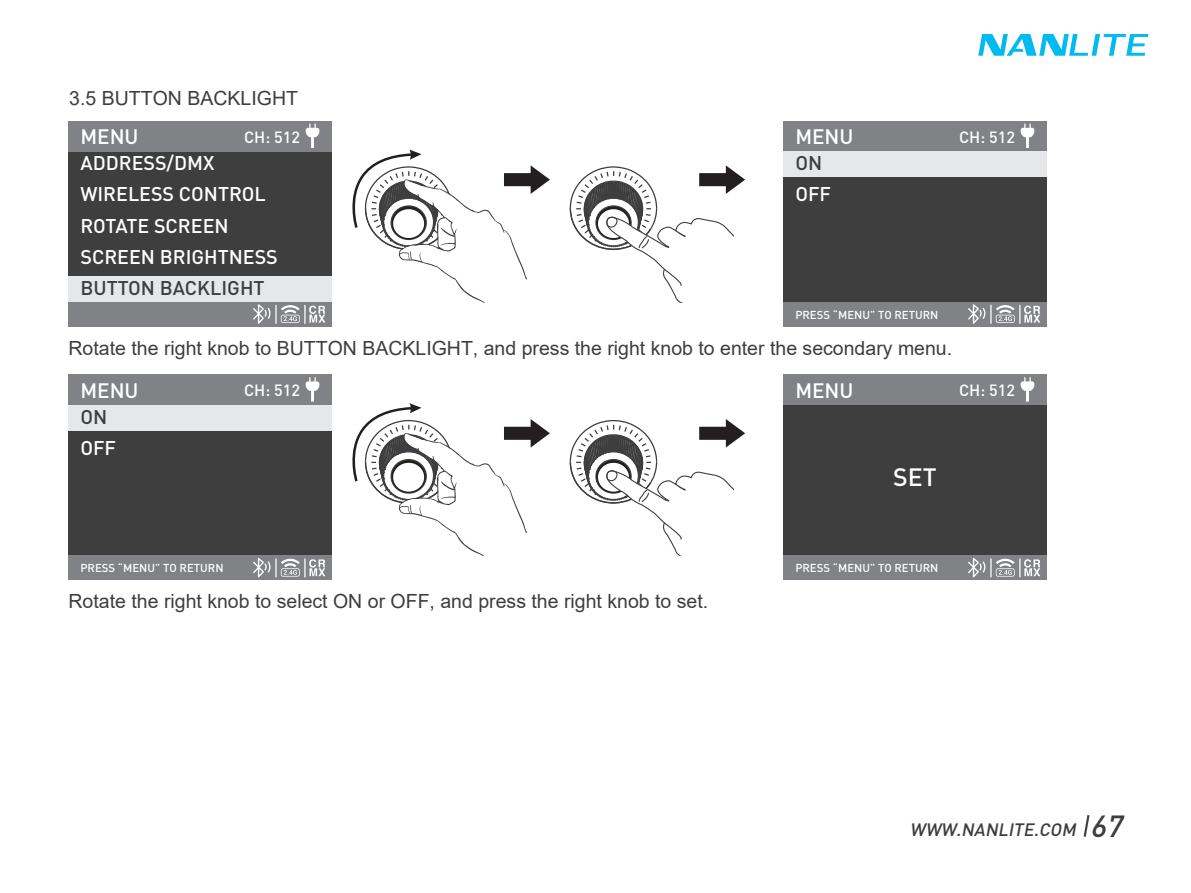
<style>
.page{position:relative;width:1191px;height:893px;background:#fff}
.page>*{position:absolute;margin:0;border:0;box-sizing:border-box;transform-origin:0 0}
.t1{font:500 24.9px "DIN Pro";color:#fff}
.t2{font:500 20.7px "DIN Pro";color:#fff}
.t3{font:19.5px "Arial";color:#3e3e3f}
.t4{font:500 19.5px/31.5px "DIN Pro";color:#fff}
.t5{font:500 19.5px "DIN Pro";color:#3e3e3f}
.t6{font:italic 500 17.7px "DIN Pro";color:#3e3e3f}
.t7{font:500 16.2px "DIN Pro";color:#fff}
.t8{font:500 11.4px "DIN Pro";color:#fff}
.s1{font-size:30.3px}
</style>
<div class="page">
<svg style="left:352px;top:150px;width:198px;height:152px"></svg>
<svg style="left:569px;top:165px;width:176px;height:137px"></svg>
<svg style="left:352px;top:403px;width:198px;height:153px"></svg>
<svg style="left:569px;top:419px;width:176px;height:137px"></svg>
<div style="left:68px;top:121px;width:264px;height:205px;background:#3e3e3f"></div>
<div style="left:68px;top:121px;width:264px;height:30px;background:#808285"></div>
<svg style="left:306px;top:124px;width:13px;height:24px"></svg>
<div style="left:68px;top:277px;width:264px;height:25px;background:#e6e7e9"></div>
<div style="left:68px;top:302px;width:264px;height:24px;background:#808285"></div>
<svg style="left:253px;top:304px;width:72px;height:20px"></svg>
<div style="left:783px;top:121px;width:263px;height:205px;background:#3e3e3f"></div>
<div style="left:783px;top:121px;width:263px;height:30px;background:#808285"></div>
<svg style="left:1020px;top:124px;width:14px;height:24px"></svg>
<div style="left:783px;top:151px;width:263px;height:25px;background:#e6e7e9"></div>
<div style="left:783px;top:302px;width:263px;height:24px;background:#808285"></div>
<svg style="left:968px;top:304px;width:72px;height:20px"></svg>
<div style="left:68px;top:375px;width:264px;height:205px;background:#3e3e3f"></div>
<div style="left:68px;top:375px;width:264px;height:30px;background:#808285"></div>
<svg style="left:306px;top:377px;width:13px;height:25px"></svg>
<div style="left:68px;top:405px;width:264px;height:25px;background:#e6e7e9"></div>
<div style="left:68px;top:556px;width:264px;height:24px;background:#808285"></div>
<svg style="left:253px;top:558px;width:72px;height:19px"></svg>
<div style="left:783px;top:375px;width:263px;height:205px;background:#3e3e3f"></div>
<div style="left:783px;top:375px;width:263px;height:30px;background:#808285"></div>
<svg style="left:1020px;top:377px;width:14px;height:25px"></svg>
<div style="left:783px;top:556px;width:263px;height:24px;background:#808285"></div>
<svg style="left:968px;top:558px;width:72px;height:19px"></svg>
<svg style="left:1083px;top:815px;width:7px;height:22px"></svg>
<svg style="left:978px;top:34px;width:170px;height:22px"></svg>
<p class="t3" style="left:69px;top:85px;width:230px">3.5 BUTTON BACKLIGHT</p>
<p class="t2" style="left:80px;top:123px;width:60px">MENU</p>
<p class="t7" style="left:244px;top:126px;width:57px">CH: 512</p>
<p class="t4" style="left:80px;top:146px;width:199px">ADDRESS/DMX<br>WIRELESS CONTROL<br>ROTATE SCREEN<br>SCREEN BRIGHTNESS</p>
<p class="t5" style="left:80px;top:275px;width:186px">BUTTON BACKLIGHT</p>
<p class="t2" style="left:795px;top:123px;width:60px">MENU</p>
<p class="t7" style="left:959px;top:126px;width:57px">CH: 512</p>
<p class="t5" style="left:795px;top:150px;width:28px">ON</p>
<p class="t4" style="left:795px;top:178px;width:37px">OFF</p>
<p class="t8" style="left:795px;top:307px;width:145px">PRESS “MENU” TO RETURN</p>
<p class="t3" style="left:69px;top:335px;width:885px">Rotate the right knob to BUTTON BACKLIGHT, and press the right knob to enter the secondary menu.</p>
<p class="t2" style="left:80px;top:376px;width:60px">MENU</p>
<p class="t7" style="left:244px;top:380px;width:57px">CH: 512</p>
<p class="t5" style="left:80px;top:403px;width:28px">ON</p>
<p class="t4" style="left:80px;top:431px;width:37px">OFF</p>
<p class="t8" style="left:80px;top:560px;width:145px">PRESS “MENU” TO RETURN</p>
<p class="t3" style="left:69px;top:588px;width:641px">Rotate the right knob to select ON or OFF, and press the right knob to set.</p>
<p class="t2" style="left:795px;top:376px;width:60px">MENU</p>
<p class="t7" style="left:959px;top:380px;width:57px">CH: 512</p>
<p class="t1" style="left:893px;top:460px;width:45px">SET</p>
<p class="t8" style="left:795px;top:560px;width:145px">PRESS “MENU” TO RETURN</p>
<p class="t6" style="left:910px;top:817px;width:221px">WWW.NANLITE.COM <span class="s1">67</span></p>
</div>
